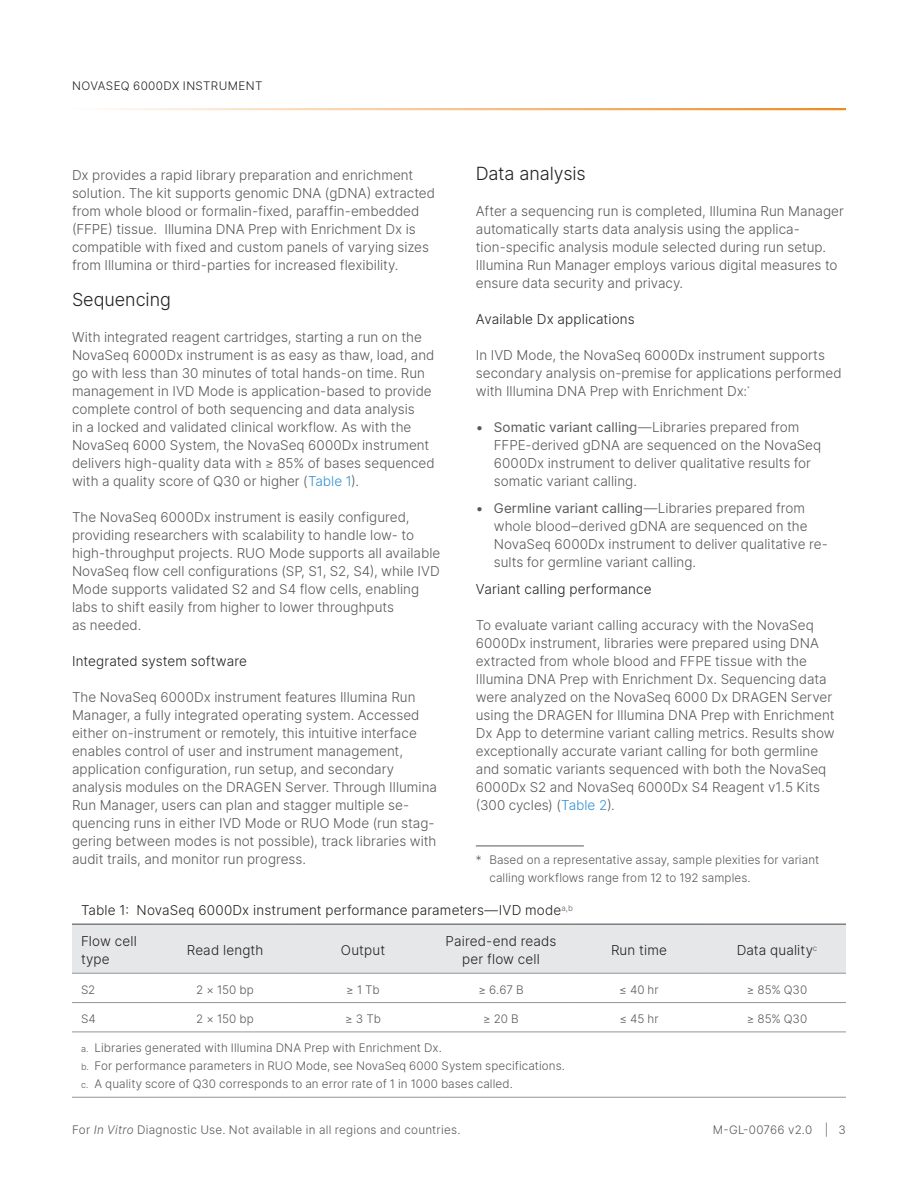
<style>
.page{position:relative;width:918px;height:1188px;background:#fff}
.page>*{position:absolute;margin:0;border:0;box-sizing:border-box;transform-origin:0 0}
.B-Head{font:300 18px "Inter";letter-spacing:-.005em;color:#231f20}
.Body_Copy{font:300 13.5px/18px "Inter";color:#57585a}
.C-Head{font:300 13.5px/18px "Inter";color:#57585a}
.Table_Title{font:300 13.5px/18px "Inter";letter-spacing:.01em;color:#231f20}
.C-Head-2{font:300 13.5px "Inter";letter-spacing:.01em;color:#231f20}
.Header_Row_A_Cente{font:300 13.5px/18px "Inter";letter-spacing:.01em;color:#231f20;text-align:center}
.Footnote{font:300 11.7px/18px "Inter";letter-spacing:.01em;color:#57585a}
.Body_Row_Center_Al{font:300 11.7px "Inter";letter-spacing:.005em;color:#57585a}
.t1{font:300 11.7px "Inter";letter-spacing:.03em;color:#231f20}
.Body_Row_Left_Alig{font:300 11.7px "Inter";color:#57585a}
.Body_Copy-2{font:300 5.25px "Inter";color:#57585a}
.s1{color:#3191cf}
.s2{font-weight:400}
.s3{font-size:9px}
.s4{font-style:italic}
</style>
<div class="page">
<hr style="left:72px;top:108px;width:774px;height:2px;background:#ed8b22">
<hr style="left:476px;top:846px;width:108px;height:1px;background:#57585a">
<div style="left:72px;top:925px;width:774px;height:48px;background:#e6e7e9"></div>
<hr style="left:72px;top:924px;width:84px;height:1px;background:#57585a">
<hr style="left:156px;top:924px;width:138px;height:1px;background:#57585a">
<hr style="left:294px;top:924px;width:138px;height:1px;background:#57585a">
<hr style="left:432px;top:924px;width:138px;height:1px;background:#57585a">
<hr style="left:570px;top:924px;width:138px;height:1px;background:#57585a">
<hr style="left:708px;top:924px;width:138px;height:1px;background:#57585a">
<hr style="left:72px;top:1032px;width:84px;height:1px;background:#939598">
<hr style="left:156px;top:1032px;width:138px;height:1px;background:#939598">
<hr style="left:294px;top:1032px;width:138px;height:1px;background:#939598">
<hr style="left:432px;top:1032px;width:138px;height:1px;background:#939598">
<hr style="left:570px;top:1032px;width:138px;height:1px;background:#939598">
<hr style="left:708px;top:1032px;width:138px;height:1px;background:#939598">
<hr style="left:72px;top:1097px;width:84px;height:1px;background:#939598">
<hr style="left:156px;top:1097px;width:138px;height:1px;background:#939598">
<hr style="left:294px;top:1097px;width:138px;height:1px;background:#939598">
<hr style="left:432px;top:1097px;width:138px;height:1px;background:#939598">
<hr style="left:570px;top:1097px;width:138px;height:1px;background:#939598">
<hr style="left:708px;top:1097px;width:138px;height:1px;background:#939598">
<hr style="left:72px;top:973px;width:84px;height:1px;background:#939598">
<hr style="left:156px;top:973px;width:138px;height:1px;background:#939598">
<hr style="left:294px;top:973px;width:138px;height:1px;background:#939598">
<hr style="left:432px;top:973px;width:138px;height:1px;background:#939598">
<hr style="left:570px;top:973px;width:138px;height:1px;background:#939598">
<hr style="left:708px;top:973px;width:138px;height:1px;background:#939598">
<hr style="left:72px;top:1002px;width:84px;height:1px;background:#939598">
<hr style="left:156px;top:1002px;width:138px;height:1px;background:#939598">
<hr style="left:294px;top:1002px;width:138px;height:1px;background:#939598">
<hr style="left:432px;top:1002px;width:138px;height:1px;background:#939598">
<hr style="left:570px;top:1002px;width:138px;height:1px;background:#939598">
<hr style="left:708px;top:1002px;width:138px;height:1px;background:#939598">
<p class="t1" style="left:72px;top:77px;width:192px">NOVASEQ 6000DX INSTRUMENT</p>
<p class="B-Head" style="left:476px;top:161px;width:111px">Data analysis</p>
<p class="Body_Copy" style="left:476px;top:202px;width:370px">After a sequencing run is completed, Illumina Run Manager automatically starts data analysis using the applica&shy;tion-specific analysis module selected during run setup.<br>Illumina Run Manager employs various digital measures to ensure data security and privacy.</p>
<p class="C-Head-2" style="left:476px;top:310px;width:160px">Available Dx applications</p>
<p class="Body_Copy" style="left:476px;top:346px;width:367px">In IVD Mode, the NovaSeq 6000Dx instrument supports secondary analysis on-premise for applications performed with Illumina DNA Prep with Enrichment Dx:</p>
<p class="Body_Copy" style="left:72px;top:166px;width:365px">Dx provides a rapid library preparation and enrichment solution. The kit supports genomic DNA (gDNA) extracted from whole blood or formalin-fixed, paraffin-embedded (FFPE) tissue. Illumina DNA Prep with Enrichment Dx is compatible with fixed and custom panels of varying sizes from Illumina or third-parties for increased flexibility.</p>
<p class="B-Head" style="left:72px;top:287px;width:100px">Sequencing</p>
<p class="Body_Copy" style="left:72px;top:328px;width:364px">With integrated reagent cartridges, starting a run on the NovaSeq 6000Dx instrument is as easy as thaw, load, and go with less than 30 minutes of total hands-on time. Run management in IVD Mode is application-based to provide complete control of both sequencing and data analysis<br>in a locked and validated clinical workflow. As with the NovaSeq 6000 System, the NovaSeq 6000Dx instrument delivers high-quality data with ≥ 85% of bases sequenced with a quality score of Q30 or higher (<span class="s1">Table 1</span>).</p>
<p class="Body_Copy" style="left:72px;top:508px;width:370px">The NovaSeq 6000Dx instrument is easily configured, providing researchers with scalability to handle low- to high-throughput projects. RUO Mode supports all available NovaSeq flow cell configurations (SP, S1, S2, S4), while IVD Mode supports validated S2 and S4 flow cells, enabling labs to shift easily from higher to lower throughputs<br>as needed.</p>
<p class="C-Head-2" style="left:72px;top:652px;width:177px">Integrated system software</p>
<p class="Body_Copy" style="left:72px;top:688px;width:367px">The NovaSeq 6000Dx instrument features Illumina Run Manager, a fully integrated operating system. Accessed either on-instrument or remotely, this intuitive interface enables control of user and instrument management, application configuration, run setup, and secondary analysis modules on the DRAGEN Server. Through Illumina Run Manager, users can plan and stagger multiple se&shy;quencing runs in either IVD Mode or RUO Mode (run stag&shy;gering between modes is not possible), track libraries with audit trails, and monitor run progress.</p>
<p class="Body_Copy-2" style="left:747px;top:384px;width:4px">*</p>
<p class="C-Head" style="left:494px;top:418px;width:329px;text-indent:-18px"><span class="s2">• Somatic variant calling</span>—Libraries prepared from FFPE-derived gDNA are sequenced on the NovaSeq 6000Dx instrument to deliver qualitative results for somatic variant calling.</p>
<p class="C-Head" style="left:494px;top:499px;width:336px;text-indent:-18px"><span class="s2">• Germline variant calling</span>—Libraries prepared from whole blood–derived gDNA are sequenced on the NovaSeq 6000Dx instrument to deliver qualitative re&shy;sults for germline variant calling.</p>
<p class="C-Head-2" style="left:476px;top:580px;width:177px">Variant calling performance</p>
<p class="C-Head" style="left:476px;top:616px;width:360px">To evaluate variant calling accuracy with the NovaSeq 6000Dx instrument, libraries were prepared using DNA extracted from whole blood and FFPE tissue with the Illumina DNA Prep with Enrichment Dx. Sequencing data were analyzed on the NovaSeq 6000 Dx DRAGEN Server using the DRAGEN for Illumina DNA Prep with Enrichment Dx App to determine variant calling metrics. Results show exceptionally accurate variant calling for both germline and somatic variants sequenced with both the NovaSeq 6000Dx S2 and NovaSeq 6000Dx S4 Reagent v1.5 Kits (300 cycles) (<span class="s1">Table 2</span>).</p>
<p class="Footnote" style="left:489px;top:851px;width:331px;text-indent:-14px">* Based on a representative assay, sample plexities for variant calling workflows range from 12 to 192 samples.</p>
<p class="Table_Title" style="left:81px;top:901px;width:493px">Table 1: NovaSeq 6000Dx instrument performance parameters—IVD mode<sup>a,b</sup></p>
<p class="Table_Title" style="left:81px;top:932px;width:57px">Flow cell type</p>
<p class="Header_Row_A_Cente" style="left:187px;top:941px;width:78px">Read length</p>
<p class="Header_Row_A_Cente" style="left:341px;top:941px;width:46px">Output</p>
<p class="Header_Row_A_Cente" style="left:446px;top:932px;width:112px">Paired-end reads per flow cell</p>
<p class="Header_Row_A_Cente" style="left:611px;top:941px;width:58px">Run time</p>
<p class="Header_Row_A_Cente" style="left:737px;top:941px;width:82px">Data quality<sup>c</sup></p>
<p class="Body_Row_Left_Alig" style="left:81px;top:981px;width:16px">S2</p>
<p class="Body_Row_Center_Al" style="left:196px;top:981px;width:59px">2 × 150 bp</p>
<p class="Body_Row_Center_Al" style="left:346px;top:981px;width:35px">≥ 1 Tb</p>
<p class="Body_Row_Center_Al" style="left:478px;top:981px;width:47px">≥ 6.67 B</p>
<p class="Body_Row_Center_Al" style="left:619px;top:981px;width:41px">≤ 40 hr</p>
<p class="Body_Row_Center_Al" style="left:747px;top:981px;width:62px">≥ 85% Q30</p>
<p class="Body_Row_Left_Alig" style="left:81px;top:1010px;width:16px">S4</p>
<p class="Body_Row_Center_Al" style="left:196px;top:1010px;width:59px">2 × 150 bp</p>
<p class="Body_Row_Center_Al" style="left:345px;top:1010px;width:37px">≥ 3 Tb</p>
<p class="Body_Row_Center_Al" style="left:483px;top:1010px;width:37px">≥ 20 B</p>
<p class="Body_Row_Center_Al" style="left:619px;top:1010px;width:41px">≤ 45 hr</p>
<p class="Body_Row_Center_Al" style="left:747px;top:1010px;width:62px">≥ 85% Q30</p>
<p class="Footnote" style="left:81px;top:1039px;width:362px"><span class="s3">a.</span> Libraries generated with Illumina DNA Prep with Enrichment Dx.</p>
<p class="Footnote" style="left:81px;top:1057px;width:486px"><span class="s3">b.</span> For performance parameters in RUO Mode, see NovaSeq 6000 System specifications.</p>
<p class="Footnote" style="left:81px;top:1075px;width:433px"><span class="s3">c.</span> A quality score of Q30 corresponds to an error rate of 1 in 1000 bases called.</p>
<p class="Footnote" style="left:72px;top:1121px;width:390px">For <span class="s4">In Vitro</span> Diagnostic Use. Not available in all regions and countries.</p>
<p class="Footnote" style="left:713px;top:1121px;width:135px">M-GL-00766 v2.0 | 3</p>
</div>
